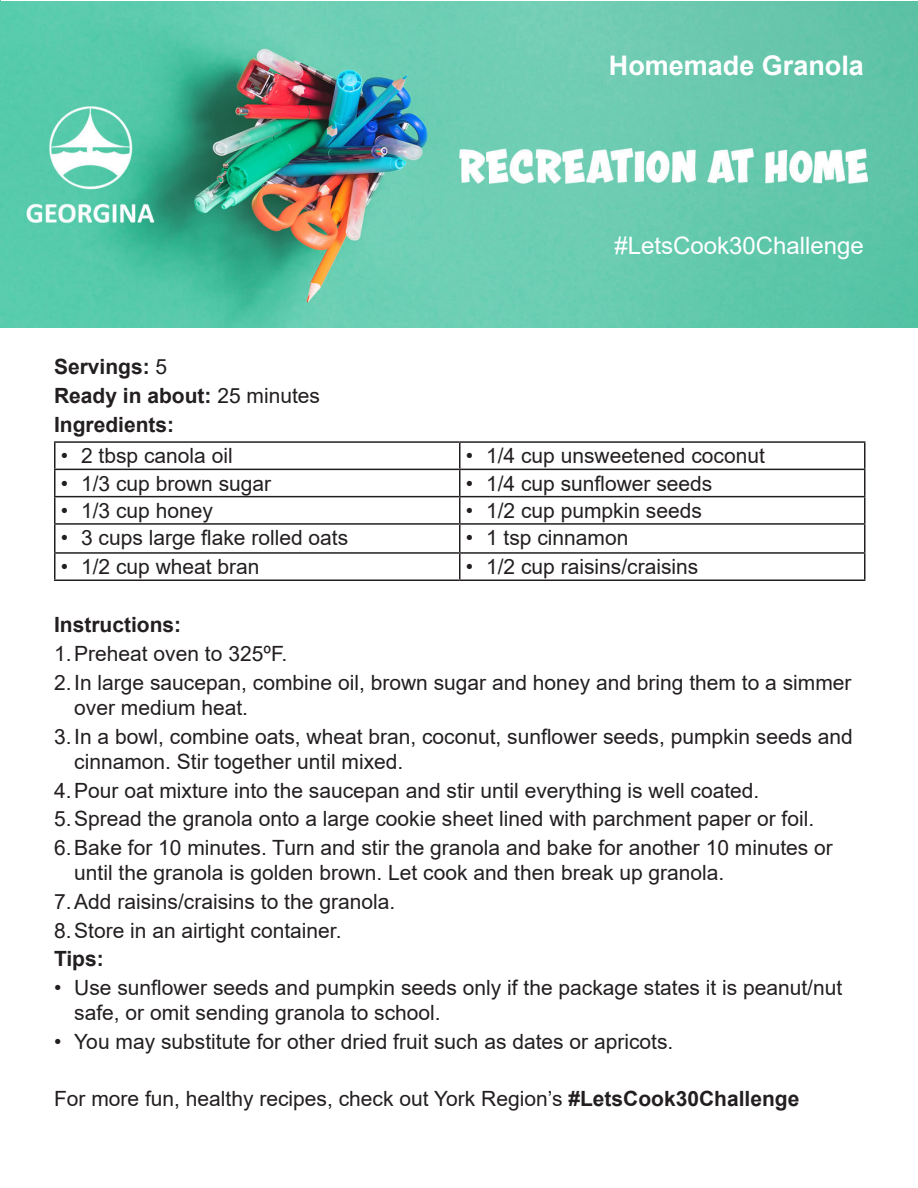
<style>
.page{position:relative;width:918px;height:1188px;background:#fff}
.page>*{position:absolute;margin:0;border:0;box-sizing:border-box;transform-origin:0 0}
.t1{font:700 27px "Arial";color:#fff}
.t2{font:24px "Arial";color:#fff}
.t3{font:21px/25.2px "Arial";color:#231f20}
.t4{font:700 21px "Arial";color:#231f20}
.s1{font-weight:400}
.s2{font-weight:700}
</style>
<div class="page">
<img style="left:0;top:0;width:918px;height:328px">
<hr style="left:54px;top:441px;width:406px;height:2px;background:#231f20">
<hr style="left:54px;top:443px;width:2px;height:26px;background:#231f20">
<hr style="left:460px;top:441px;width:406px;height:2px;background:#231f20">
<hr style="left:864px;top:443px;width:2px;height:26px;background:#231f20">
<hr style="left:54px;top:469px;width:406px;height:1px;background:#231f20">
<hr style="left:54px;top:470px;width:2px;height:26px;background:#231f20">
<hr style="left:460px;top:469px;width:406px;height:1px;background:#231f20">
<hr style="left:864px;top:470px;width:2px;height:26px;background:#231f20">
<hr style="left:54px;top:496px;width:406px;height:1px;background:#231f20">
<hr style="left:54px;top:497px;width:2px;height:26px;background:#231f20">
<hr style="left:460px;top:496px;width:406px;height:1px;background:#231f20">
<hr style="left:864px;top:497px;width:2px;height:26px;background:#231f20">
<hr style="left:54px;top:523px;width:406px;height:2px;background:#231f20">
<hr style="left:54px;top:525px;width:2px;height:27px;background:#231f20">
<hr style="left:460px;top:523px;width:406px;height:2px;background:#231f20">
<hr style="left:864px;top:525px;width:2px;height:27px;background:#231f20">
<hr style="left:54px;top:552px;width:406px;height:2px;background:#231f20">
<hr style="left:54px;top:554px;width:2px;height:25px;background:#231f20">
<hr style="left:460px;top:552px;width:406px;height:2px;background:#231f20">
<svg style="left:459px;top:443px;width:1px;height:136px"></svg>
<hr style="left:864px;top:554px;width:2px;height:25px;background:#231f20">
<hr style="left:54px;top:579px;width:406px;height:2px;background:#231f20">
<hr style="left:460px;top:579px;width:406px;height:2px;background:#231f20">
<p class="t1" style="left:609px;top:46px;width:257px">Homemade Granola</p>
<p class="t2" style="left:614px;top:229px;width:251px">#LetsCook30Challenge</p>
<p class="t4" style="left:54px;top:352px;width:115px">Servings: <span class="s1">5</span></p>
<p class="t4" style="left:54px;top:381px;width:268px">Ready in about: <span class="s1">25 minutes</span></p>
<p class="t4" style="left:54px;top:410px;width:122px">Ingredients:</p>
<p class="t3" style="left:61px;top:443px;width:173px">• 2 tbsp canola oil</p>
<p class="t3" style="left:466px;top:443px;width:301px">• 1/4 cup unsweetened coconut</p>
<p class="t3" style="left:61px;top:471px;width:212px">• 1/3 cup brown sugar</p>
<p class="t3" style="left:466px;top:471px;width:248px">• 1/4 cup sunflower seeds</p>
<p class="t3" style="left:61px;top:498px;width:154px">• 1/3 cup honey</p>
<p class="t3" style="left:466px;top:498px;width:238px">• 1/2 cup pumpkin seeds</p>
<p class="t3" style="left:61px;top:525px;width:289px">• 3 cups large flake rolled oats</p>
<p class="t3" style="left:466px;top:525px;width:164px">• 1 tsp cinnamon</p>
<p class="t3" style="left:61px;top:554px;width:200px">• 1/2 cup wheat bran</p>
<p class="t3" style="left:466px;top:554px;width:234px">• 1/2 cup raisins/craisins</p>
<p class="t4" style="left:54px;top:610px;width:129px">Instructions:</p>
<p class="t3" style="left:54px;top:641px;width:235px">1.Preheat oven to 325ºF.</p>
<p class="t3" style="left:74px;top:670px;width:779px;text-indent:-20px">2.In large saucepan, combine oil, brown sugar and honey and bring them to a simmer over medium heat.</p>
<p class="t3" style="left:74px;top:724px;width:780px;text-indent:-20px">3.In a bowl, combine oats, wheat bran, coconut, sunflower seeds, pumpkin seeds and cinnamon. Stir together until mixed.</p>
<p class="t3" style="left:54px;top:778px;width:707px">4.Pour oat mixture into the saucepan and stir until everything is well coated.</p>
<p class="t3" style="left:54px;top:806px;width:762px">5.Spread the granola onto a large cookie sheet lined with parchment paper or foil.</p>
<p class="t3" style="left:74px;top:835px;width:760px;text-indent:-20px">6.Bake for 10 minutes. Turn and stir the granola and bake for another 10 minutes or until the granola is golden brown. Let cook and then break up granola.</p>
<p class="t3" style="left:54px;top:889px;width:343px">7.Add raisins/craisins to the granola.</p>
<p class="t3" style="left:54px;top:918px;width:289px">8.Store in an airtight container.</p>
<p class="t4" style="left:54px;top:944px;width:51px">Tips:</p>
<p class="t3" style="left:74px;top:975px;width:770px;text-indent:-20px">• Use sunflower seeds and pumpkin seeds only if the package states it is peanut/nut safe, or omit sending granola to school.</p>
<p class="t3" style="left:54px;top:1029px;width:621px">• You may substitute for other dried fruit such as dates or apricots.</p>
<p class="t3" style="left:54px;top:1086px;width:747px">For more fun, healthy recipes, check out York Region’s <span class="s2">#LetsCook30Challenge</span></p>
</div>
